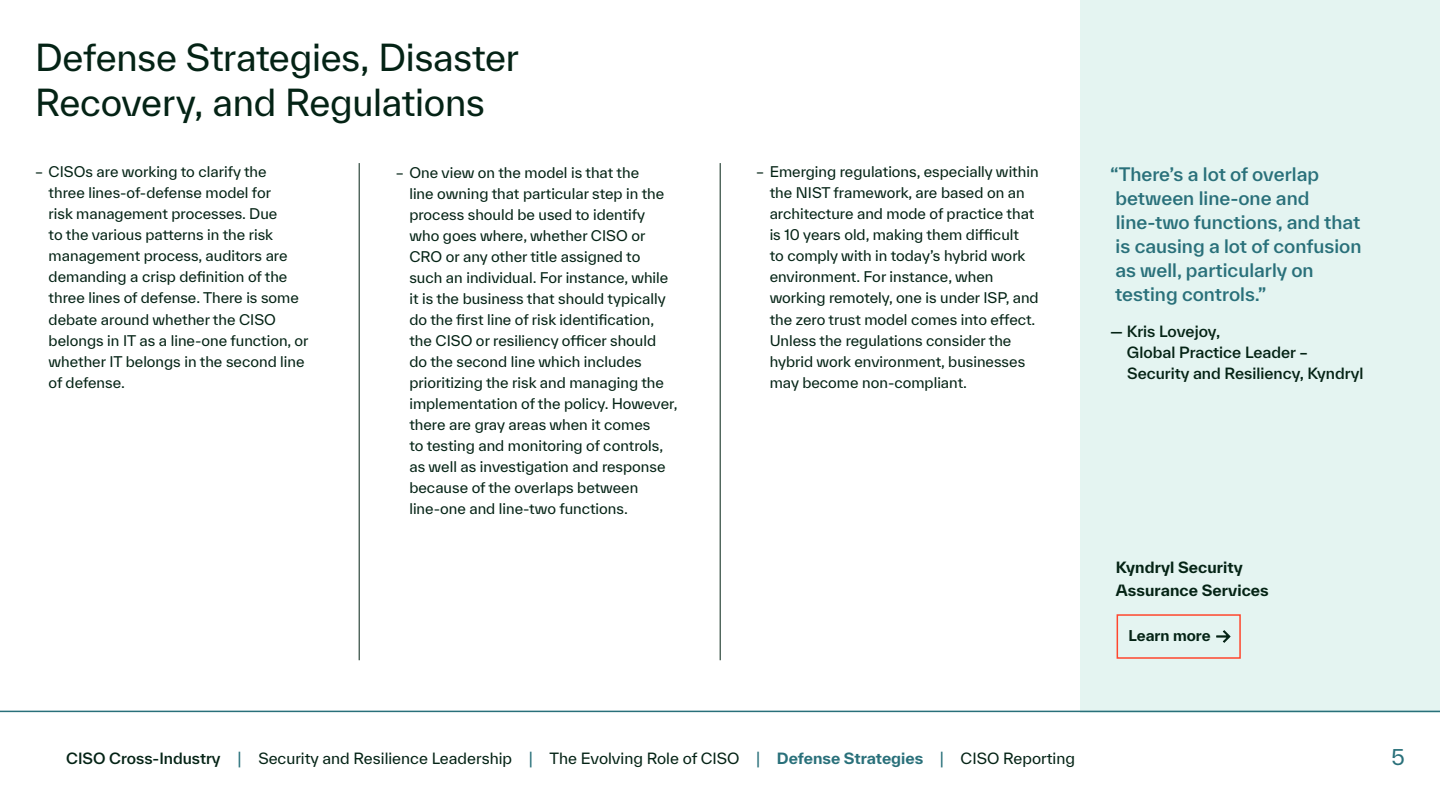
<style>
.page{position:relative;width:1440px;height:810px;background:#fff}
.page>*{position:absolute;margin:0;border:0;box-sizing:border-box;transform-origin:0 0}
.t1{font:36px/45px "TWK Everett";letter-spacing:-.005em;color:#042315}
.t2{font:21px "TWK Everett";color:#29707a}
.t3{font:500 18px/24px "TWK Everett";color:#29707a}
.t4{font:15px "TWK Everett";color:#042315}
.t5{font:500 15px/21px "TWK Everett";color:#042315}
.t6{font:700 15px/22.5px "TWK Everett";letter-spacing:.005em;color:#042315}
.t7{font:700 14.4px "TWK Everett";color:#042315}
.t8{font:14.25px/21px "TWK Everett";color:#042315}
.s1{font-weight:500}
.s2{color:#29707a}
.s3{font-weight:700;color:#29707a}
</style>
<div class="page">
<div style="left:1080px;top:0;width:360px;height:712px;background:#e4f4f1"></div>
<hr style="left:359px;top:163px;width:1px;height:497px;background:#042315">
<hr style="left:0;top:711px;width:1440px;height:1px;background:#29707a">
<div style="left:1116px;top:614px;width:124px;height:45px;background:#e4f4f1;border:2px solid #ff462d"></div>
<svg style="left:1216px;top:630px;width:14px;height:13px"></svg>
<hr style="left:720px;top:163px;width:1px;height:497px;background:#042315">
<h1 class="t1" style="left:35px;top:35px;width:485px">Defense Strategies, Disaster<br>Recovery, and Regulations</h1>
<p class="t8" style="left:49px;top:161px;width:261px;text-indent:-13px">– CISOs are working to clarify the<br>three lines-of-defense model for<br>risk management processes. Due<br>to the various patterns in the risk management process, auditors are demanding a crisp definition of the three lines of defense. There is some debate around whether the CISO belongs in IT as a line-one function, or whether IT belongs in the second line of defense.</p>
<p class="t8" style="left:409px;top:161px;width:270px;text-indent:-13px">– One view on the model is that the<br>line owning that particular step in the process should be used to identify who goes where, whether CISO or CRO or any other title assigned to<br>such an individual. For instance, while it is the business that should typically do the first line of risk identification, the CISO or resiliency officer should<br>do the second line which includes prioritizing the risk and managing the implementation of the policy. However, there are gray areas when it comes<br>to testing and monitoring of controls, as well as investigation and response because of the overlaps between line-one and line-two functions.</p>
<p class="t8" style="left:769px;top:161px;width:270px;text-indent:-13px">– Emerging regulations, especially within the NIST framework, are based on an architecture and mode of practice that is 10 years old, making them difficult<br>to comply with in today’s hybrid work environment. For instance, when working remotely, one is under ISP, and the zero trust model comes into effect.<br>Unless the regulations consider the hybrid work environment, businesses may become non-compliant.</p>
<p class="t3" style="left:1110px;top:162px;width:253px">“There’s a lot of overlap between line-one and line-two functions, and that is causing a lot of confusion as well, particularly on testing controls.”</p>
<p class="t5" style="left:1127px;top:321px;width:238px;text-indent:-17px">— Kris Lovejoy,<br>Global Practice Leader –<br>Security and Resiliency, Kyndryl</p>
<p class="t6" style="left:1116px;top:556px;width:154px">Kyndryl Security<br>Assurance Services</p>
<p class="t7" style="left:1128px;top:625px;width:84px">Learn more</p>
<p class="t4" style="left:66px;top:748px;width:1010px"><span class="s1">CISO Cross-Industry</span> <span class="s2">|</span> Security and Resilience Leadership <span class="s2">|</span> The Evolving Role of CISO <span class="s2">|</span> <span class="s3">Defense Strategies</span> <span class="s2">|</span> CISO Reporting</p>
<h2 class="t2" style="left:1391px;top:742px;width:15px">5</h2>
</div>
